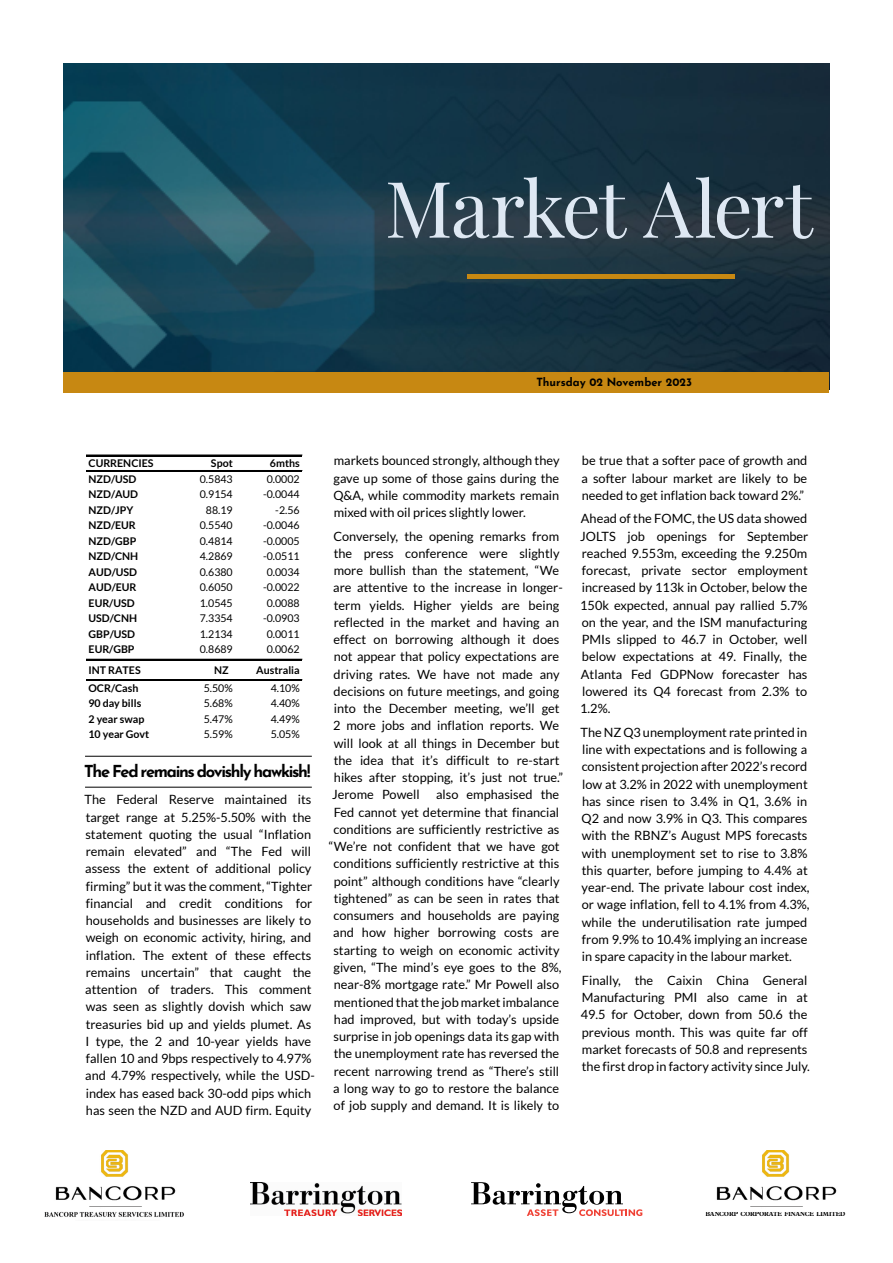
<style>
.page{position:relative;width:893px;height:1263px;background:#fff}
.page>*{position:absolute;margin:0;border:0;box-sizing:border-box;transform-origin:0 0}
.t1{font:78px "Playfair Display";letter-spacing:-.03em;color:#dee8f3}
.t2{font:700 16.5px "Josefin Sans";letter-spacing:-.08em;color:#000}
.t3{font:12.75px/17.2px "Lato";color:#000}
.t4{font:700 11.25px "Josefin Sans";color:#000}
.t5{font:10.65px "Lato";color:#000}
.t6{font:700 10.65px "Lato";color:#000}
.t7{font:700 6.45px "Plantin Std";letter-spacing:-.01em;color:#000;scale:.93 1}
</style>
<div class="page">
<hr style="left:85px;top:756px;width:227px;height:1px;background:#000">
<hr style="left:85px;top:787px;width:227px;height:1px;background:#000">
<hr style="left:86px;top:455px;width:216px;height:1px;background:#000">
<hr style="left:86px;top:470px;width:216px;height:1px;background:#000">
<hr style="left:86px;top:659px;width:216px;height:1px;background:#000">
<hr style="left:86px;top:679px;width:216px;height:1px;background:#000">
<hr style="left:86px;top:680px;width:216px;height:1px;background:#000">
<img style="left:44px;top:1150px;width:140px;height:67px">
<img style="left:251px;top:1182px;width:151px;height:33px">
<img style="left:716px;top:1150px;width:121px;height:57px">
<img style="left:64px;top:64px;width:765px;height:308px">
<div style="left:64px;top:372px;width:765px;height:21px;background:#c78812"></div>
<hr style="left:467px;top:275px;width:268px;height:4px;background:#c78812">
<svg style="left:471px;top:1182px;width:171px;height:34px"></svg>
<h1 class="t1" style="left:385px;top:148px;width:429px">Market Alert</h1>
<p class="t4" style="left:536px;top:372px;width:157px">Thursday 02 November 2023</p>
<p class="t6" style="left:89px;top:457px;width:67px">CURRENCIES</p>
<p class="t6" style="left:211px;top:457px;width:23px">Spot</p>
<p class="t6" style="left:270px;top:457px;width:31px">6mths</p>
<p class="t6" style="left:89px;top:473px;width:49px">NZD/USD</p>
<p class="t5" style="left:200px;top:473px;width:34px">0.5843</p>
<p class="t5" style="left:267px;top:473px;width:34px">0.0002</p>
<p class="t6" style="left:89px;top:488px;width:51px">NZD/AUD</p>
<p class="t5" style="left:200px;top:488px;width:34px">0.9154</p>
<p class="t5" style="left:263px;top:488px;width:38px">-0.0044</p>
<p class="t6" style="left:89px;top:504px;width:46px">NZD/JPY</p>
<p class="t5" style="left:206px;top:504px;width:28px">88.19</p>
<p class="t5" style="left:275px;top:504px;width:26px">-2.56</p>
<p class="t6" style="left:89px;top:519px;width:49px">NZD/EUR</p>
<p class="t5" style="left:200px;top:519px;width:34px">0.5540</p>
<p class="t5" style="left:263px;top:519px;width:38px">-0.0046</p>
<p class="t6" style="left:89px;top:535px;width:49px">NZD/GBP</p>
<p class="t5" style="left:200px;top:535px;width:34px">0.4814</p>
<p class="t5" style="left:263px;top:535px;width:38px">-0.0005</p>
<p class="t6" style="left:89px;top:550px;width:51px">NZD/CNH</p>
<p class="t5" style="left:200px;top:550px;width:34px">4.2869</p>
<p class="t5" style="left:263px;top:550px;width:38px">-0.0511</p>
<p class="t6" style="left:89px;top:566px;width:50px">AUD/USD</p>
<p class="t5" style="left:200px;top:566px;width:34px">0.6380</p>
<p class="t5" style="left:267px;top:566px;width:34px">0.0034</p>
<p class="t6" style="left:89px;top:581px;width:49px">AUD/EUR</p>
<p class="t5" style="left:200px;top:581px;width:34px">0.6050</p>
<p class="t5" style="left:263px;top:581px;width:38px">-0.0022</p>
<p class="t6" style="left:89px;top:597px;width:48px">EUR/USD</p>
<p class="t5" style="left:200px;top:597px;width:34px">1.0545</p>
<p class="t5" style="left:267px;top:597px;width:34px">0.0088</p>
<p class="t6" style="left:89px;top:612px;width:50px">USD/CNH</p>
<p class="t5" style="left:200px;top:612px;width:34px">7.3354</p>
<p class="t5" style="left:263px;top:612px;width:38px">-0.0903</p>
<p class="t6" style="left:89px;top:627px;width:48px">GBP/USD</p>
<p class="t5" style="left:200px;top:628px;width:34px">1.2134</p>
<p class="t5" style="left:267px;top:628px;width:34px">0.0011</p>
<p class="t6" style="left:89px;top:643px;width:47px">EUR/GBP</p>
<p class="t5" style="left:200px;top:643px;width:34px">0.8689</p>
<p class="t5" style="left:267px;top:643px;width:34px">0.0062</p>
<p class="t6" style="left:89px;top:664px;width:54px">INT RATES</p>
<p class="t6" style="left:214px;top:664px;width:16px">NZ</p>
<p class="t6" style="left:256px;top:664px;width:45px">Australia</p>
<p class="t6" style="left:89px;top:682px;width:51px">OCR/Cash</p>
<p class="t5" style="left:204px;top:682px;width:31px">5.50%</p>
<p class="t5" style="left:271px;top:682px;width:31px">4.10%</p>
<p class="t6" style="left:89px;top:697px;width:54px">90 day bills</p>
<p class="t5" style="left:204px;top:697px;width:31px">5.68%</p>
<p class="t5" style="left:271px;top:697px;width:31px">4.40%</p>
<p class="t6" style="left:89px;top:713px;width:57px">2 year swap</p>
<p class="t5" style="left:204px;top:713px;width:31px">5.47%</p>
<p class="t5" style="left:271px;top:713px;width:31px">4.49%</p>
<p class="t6" style="left:89px;top:728px;width:62px">10 year Govt</p>
<p class="t5" style="left:204px;top:728px;width:31px">5.59%</p>
<p class="t5" style="left:271px;top:728px;width:31px">5.05%</p>
<p class="t2" style="left:84px;top:756px;width:228px">The Fed remains dovishly hawkish!</p>
<p class="t3" style="left:84px;top:791px;width:232px">The Federal Reserve maintained its target range at 5.25%-5.50% with the statement quoting the usual “Inflation remain elevated” and “The Fed will assess the extent of additional policy firming” but it was the comment, “Tighter financial and credit conditions for households and businesses are likely to weigh on economic activity, hiring, and inflation. The extent of these effects remains uncertain” that caught the attention of traders. This comment was seen as slightly dovish which saw treasuries bid up and yields plumet. As I type, the 2 and 10-year yields have fallen 10 and 9bps respectively to 4.97% and 4.79% respectively, while the USD&shy;index has eased back 30-odd pips which has seen the NZD and AUD firm. Equity</p>
<p class="t3" style="left:333px;top:452px;width:228px;text-align:justify">markets bounced strongly, although they gave up some of those gains during the Q&amp;A, while commodity markets remain mixed with oil prices slightly lower.</p>
<p class="t3" style="left:332px;top:527px;width:232px">Conversely, the opening remarks from the press conference were slightly more bullish than the statement, “We are attentive to the increase in longer&shy;term yields. Higher yields are being reflected in the market and having an effect on borrowing although it does not appear that policy expectations are driving rates. We have not made any decisions on future meetings, and going into the December meeting, we’ll get 2 more jobs and inflation reports. We will look at all things in December but the idea that it’s difficult to re-start hikes after stopping, it’s just not true.” Jerome Powell</p>
<p class="t3" style="left:329px;top:786px;width:234px;text-align:right">also emphasised the<br>Fed cannot yet determine that financial conditions are sufficiently restrictive as “We’re not confident that we have got conditions sufficiently restrictive at this point” although conditions have “clearly tightened” as can be seen in rates that consumers and households are paying and how higher borrowing costs are starting to weigh on economic activity given, “The mind’s eye goes to the 8%, near-8% mortgage rate.” Mr Powell also mentioned that the job market imbalance had improved, but with today’s upside surprise in job openings data its gap with the unemployment rate has reversed the recent narrowing trend as “There’s still a long way to go to restore the balance of job supply and demand. It is likely to</p>
<p class="t3" style="left:581px;top:452px;width:228px;text-align:justify">be true that a softer pace of growth and a softer labour market are likely to be needed to get inflation back toward 2%.”</p>
<p class="t3" style="left:580px;top:510px;width:230px;text-align:justify">Ahead of the FOMC, the US data showed JOLTS job openings for September reached 9.553m, exceeding the 9.250m forecast, private sector employment increased by 113k in October, below the 150k expected, annual pay rallied 5.7% on the year, and the ISM manufacturing PMIs slipped to 46.7 in October, well below expectations at 49. Finally, the Atlanta Fed GDPNow forecaster has lowered its Q4 forecast from 2.3% to 1.2%.</p>
<p class="t3" style="left:581px;top:723px;width:231px">The NZ Q3 unemployment rate printed in line with expectations and is following a consistent projection after 2022’s record low at 3.2% in 2022 with unemployment has since risen to 3.4% in Q1, 3.6% in Q2 and now 3.9% in Q3. This compares with the RBNZ’s August MPS forecasts with unemployment set to rise to 3.8% this quarter, before jumping to 4.4% at year-end. The private labour cost index, or wage inflation, fell to 4.1% from 4.3%, while the underutilisation rate jumped from 9.9% to 10.4% implying an increase in spare capacity in the labour market.</p>
<p class="t3" style="left:581px;top:971px;width:230px">Finally, the Caixin China General Manufacturing PMI also came in at 49.5 for October, down from 50.6 the previous month. This was quite far off market forecasts of 50.8 and represents the first drop in factory activity since July.</p>
<p class="t7" style="left:705px;top:1210px;width:152px">BANCORP CORPORATE FINANCE LIMITED</p>
</div>
